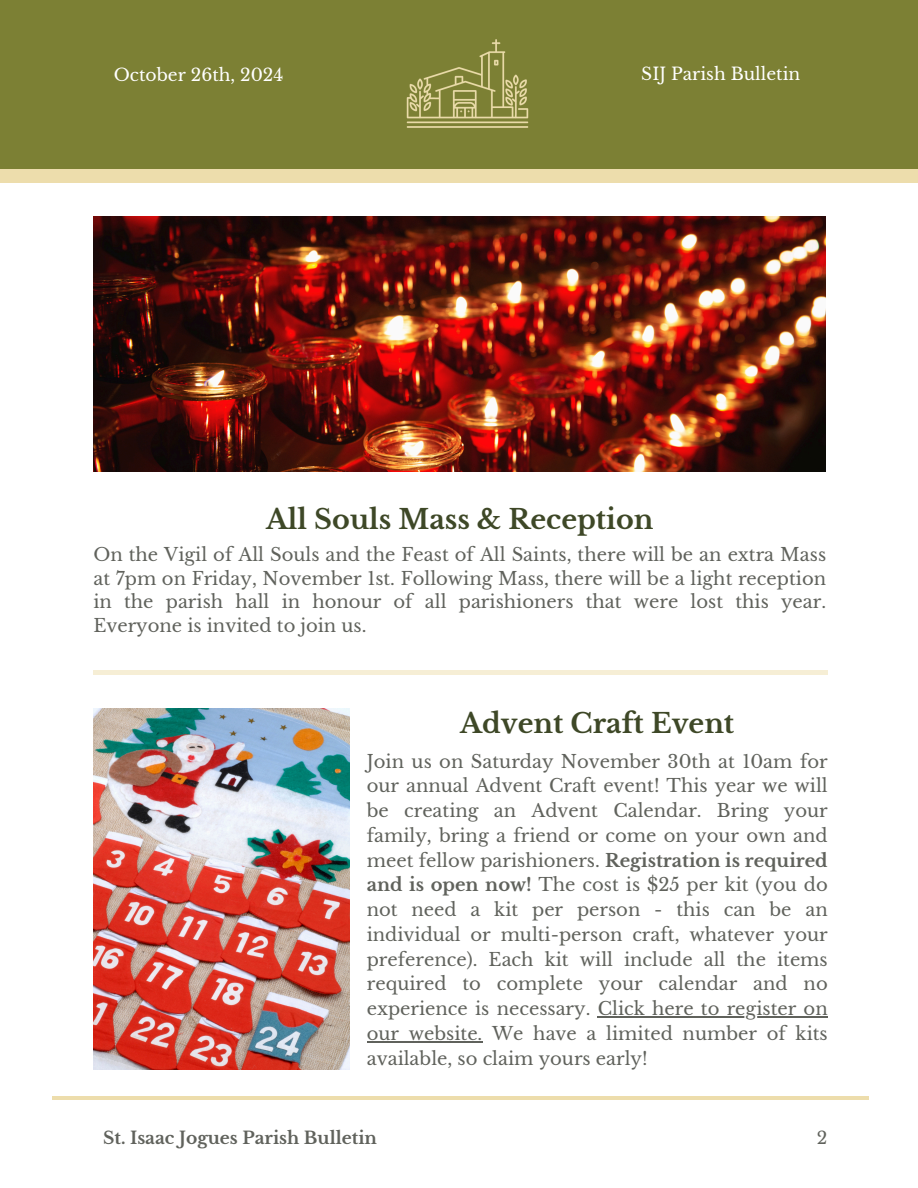
<style>
.page{position:relative;width:918px;height:1188px;background:#fff}
.page>*{position:absolute;margin:0;border:0;box-sizing:border-box;transform-origin:0 0}
.t1{font:700 27px "Libre Baskerville";color:#3e4827}
.t2{font:18px/24.8px "Libre Baskerville";color:#60625c;text-align:justify}
.t3{font:17.1px "Libre Baskerville";color:#fff}
.t4{font:700 17.1px "Libre Baskerville";color:#60625c}
.t5{font:17.1px "Libre Baskerville";color:#60625c}
.s1{font-weight:700}
</style>
<div class="page">
<div style="left:0;top:153px;width:918px;height:30px;background:#edddac"></div>
<div style="left:0;top:0;width:918px;height:168px;background:#7c8034"></div>
<img style="left:406px;top:39px;width:123px;height:89px">
<hr style="left:52px;top:1096px;width:817px;height:4px;background:#edddac">
<hr style="left:93px;top:671px;width:735px;height:3px;background:#edddac">
<img style="left:93px;top:708px;width:257px;height:361px">
<img style="left:93px;top:217px;width:733px;height:254px">
<hr style="left:598px;top:1016px;width:230px;height:1px;background:#60625c">
<hr style="left:367px;top:1041px;width:115px;height:1px;background:#60625c">
<p class="t3" style="left:114px;top:64px;width:171px">October 26th, 2024</p>
<p class="t3" style="left:641px;top:63px;width:160px">SIJ Parish Bulletin</p>
<p class="t1" style="left:266px;top:503px;width:389px">All Souls Mass &amp; Reception</p>
<p class="t2" style="left:93px;top:543px;width:734px;line-height:23.7px">On the Vigil of All Souls and the Feast of All Saints, there will be an extra Mass at 7pm on Friday, November 1st. Following Mass, there will be a light reception in the parish hall in honour of all parishioners that were lost this year.<br>Everyone is invited to join us.</p>
<p class="t1" style="left:460px;top:706px;width:276px">Advent Craft Event</p>
<p class="t2" style="left:367px;top:749px;width:463px">Join us on Saturday November 30th at 10am for our annual Advent Craft event! This year we will be creating an Advent Calendar. Bring your family, bring a friend or come on your own and meet fellow parishioners. <span class="s1">Registration is required and is open now!</span> The cost is $25 per kit (you do not need a kit per person - this can be an individual or multi-person craft, whatever your preference). Each kit will include all the items required to complete your calendar and no experience is necessary. Click here to register on</p>
<h1 class="t2" style="left:367px;top:1021px;width:462px">our website. We have a limited number of kits available, so claim yours early!</h1>
<p class="t4" style="left:103px;top:1127px;width:275px">St. Isaac Jogues Parish Bulletin</p>
<p class="t5" style="left:817px;top:1127px;width:12px">2</p>
</div>
